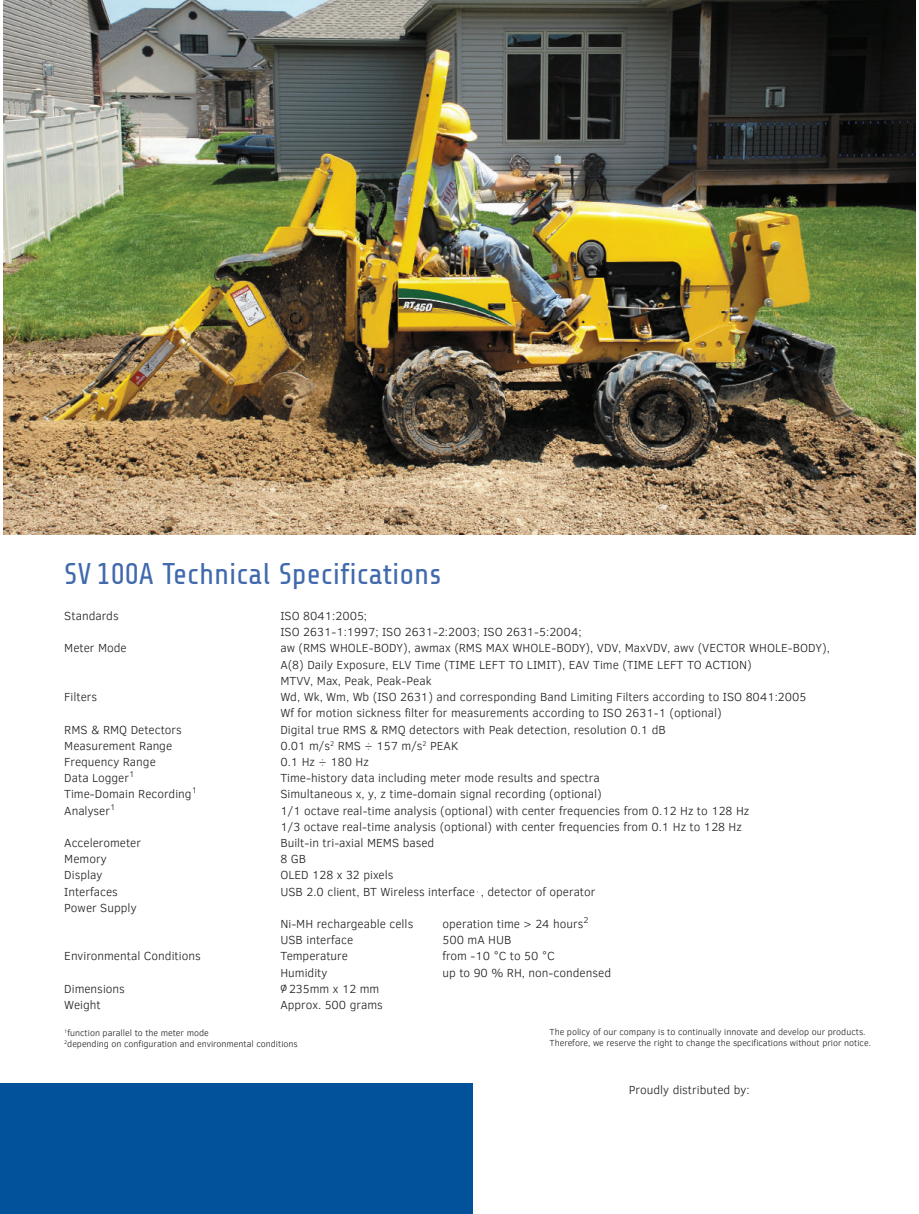
<style>
.page{position:relative;width:919px;height:1214px;background:#fff}
.page>*{position:absolute;margin:0;border:0;box-sizing:border-box;transform-origin:0 0}
.t1{font:30px "Share Tech";color:#416aad}
.t2{font:300 12px/16.2px "Clear Sans";color:#231f20}
.t3{font:300 9px/10.8px "Clear Sans";color:#231f20}
.s1{font-family:"Frutiger CE"}
</style>
<div class="page">
<img style="left:3px;top:0;width:912px;height:534px">
<div style="left:0;top:1083px;width:472px;height:131px;background:#01529b"></div>
<h1 class="t1" style="left:64px;top:557px;width:378px">SV 100A Technical Specifications</h1>
<p class="t2" style="left:64px;top:608px;width:56px">Standards</p>
<p class="t2" style="left:280px;top:608px;width:302px">ISO 8041:2005;<br>ISO 2631-1:1997; ISO 2631-2:2003; ISO 2631-5:2004;</p>
<p class="t2" style="left:64px;top:640px;width:64px">Meter Mode</p>
<p class="t2" style="left:280px;top:640px;width:551px">aw (RMS WHOLE-BODY), awmax (RMS MAX WHOLE-BODY), VDV, MaxVDV, awv (VECTOR WHOLE-BODY),<br>A(8) Daily Exposure, ELV Time (TIME LEFT TO LIMIT), EAV Time (TIME LEFT TO ACTION)<br>MTVV, Max, Peak, Peak-Peak</p>
<p class="t2" style="left:64px;top:689px;width:34px">Filters</p>
<p class="t2" style="left:280px;top:689px;width:527px">Wd, Wk, Wm, Wb (ISO 2631) and corresponding Band Limiting Filters according to ISO 8041:2005<br>Wf for motion sickness filter for measurements according to ISO 2631-1 (optional)</p>
<p class="t2" style="left:64px;top:721px;width:119px">RMS &amp; RMQ Detectors</p>
<p class="t2" style="left:280px;top:721px;width:387px">Digital true RMS &amp; RMQ detectors with Peak detection, resolution 0.1 dB</p>
<p class="t2" style="left:64px;top:737px;width:109px">Measurement Range</p>
<p class="t2" style="left:280px;top:737px;width:179px">0.01 m/s<sup>2</sup> RMS ÷ 157 m/s<sup>2</sup> PEAK</p>
<p class="t2" style="left:64px;top:753px;width:93px">Frequency Range</p>
<p class="t2" style="left:280px;top:753px;width:90px">0.1 Hz ÷ 180 Hz</p>
<p class="t2" style="left:64px;top:770px;width:72px">Data Logger<sup>1</sup></p>
<p class="t2" style="left:280px;top:770px;width:321px">Time-history data including meter mode results and spectra</p>
<p class="t2" style="left:64px;top:786px;width:134px">Time-Domain Recording<sup>1</sup></p>
<p class="t2" style="left:280px;top:786px;width:323px">Simultaneous x, y, z time-domain signal recording (optional)</p>
<p class="t2" style="left:64px;top:802px;width:53px">Analyser<sup>1</sup></p>
<p class="t2" style="left:280px;top:802px;width:470px">1/1 octave real-time analysis (optional) with center frequencies from 0.12 Hz to 128 Hz<br>1/3 octave real-time analysis (optional) with center frequencies from 0.1 Hz to 128 Hz</p>
<p class="t2" style="left:64px;top:834px;width:78px">Accelerometer</p>
<p class="t2" style="left:280px;top:834px;width:155px">Built-in tri-axial MEMS based</p>
<p class="t2" style="left:64px;top:851px;width:44px">Memory</p>
<p class="t2" style="left:280px;top:851px;width:27px">8 GB</p>
<p class="t2" style="left:64px;top:867px;width:40px">Display</p>
<p class="t2" style="left:280px;top:867px;width:115px">OLED 128 x 32 pixels</p>
<p class="t2" style="left:64px;top:883px;width:55px">Interfaces</p>
<p class="t2" style="left:280px;top:883px;width:316px">USB 2.0 client, BT Wireless interface <sup>,</sup> , detector of operator</p>
<p class="t2" style="left:64px;top:899px;width:74px">Power Supply</p>
<p class="t2" style="left:280px;top:915px;width:134px">Ni-MH rechargeable cells</p>
<p class="t2" style="left:442px;top:915px;width:147px">operation time &gt; 24 hours<sup>2</sup></p>
<p class="t2" style="left:280px;top:932px;width:74px">USB interface</p>
<p class="t2" style="left:442px;top:932px;width:71px">500 mA HUB</p>
<p class="t2" style="left:64px;top:948px;width:138px">Environmental Conditions</p>
<p class="t2" style="left:280px;top:948px;width:69px">Temperature</p>
<p class="t2" style="left:442px;top:948px;width:114px">from -10 °C to 50 °C</p>
<p class="t2" style="left:280px;top:964px;width:49px">Humidity</p>
<p class="t2" style="left:442px;top:964px;width:170px">up to 90 % RH, non-condensed</p>
<p class="t2" style="left:64px;top:980px;width:62px">Dimensions</p>
<p class="t2" style="left:280px;top:980px;width:100px"><span class="s1">o/</span> 235mm x 12 mm</p>
<p class="t2" style="left:64px;top:996px;width:38px">Weight</p>
<p class="t2" style="left:280px;top:996px;width:104px">Approx. 500 grams</p>
<p class="t3" style="left:64px;top:1027px;width:235px"><sup>1</sup>function parallel to the meter mode<br><sup>2</sup>depending on configuration and environmental conditions</p>
<p class="t2" style="left:628px;top:1081px;width:122px">Proudly distributed by:</p>
<p class="t3" style="left:549px;top:1026px;width:323px">The policy of our company is to continually innovate and develop our products.<br>Therefore, we reserve the right to change the specifications without prior notice.</p>
</div>
